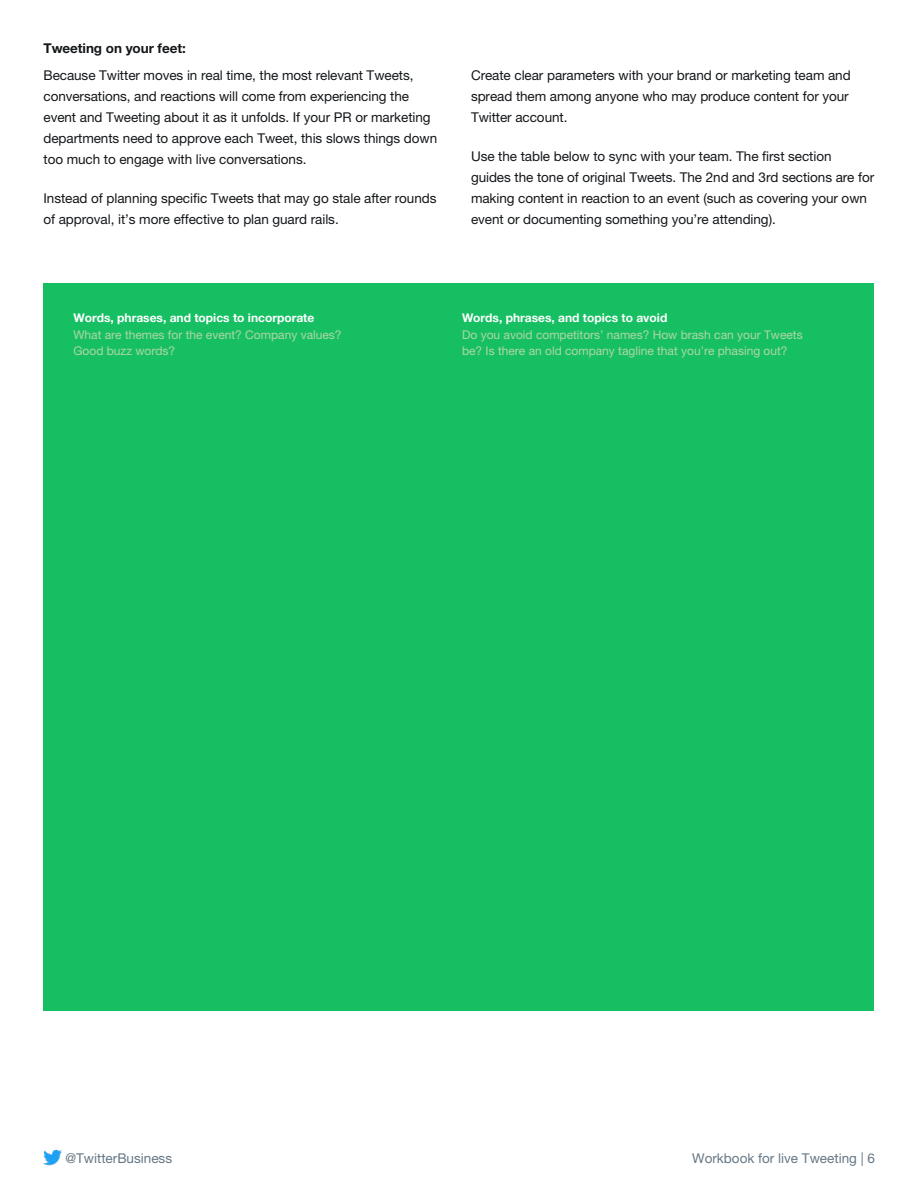
<style>
.page{position:relative;width:918px;height:1188px;background:#fff}
.page>*{position:absolute;margin:0;border:0;box-sizing:border-box;transform-origin:0 0}
.t1{font:13.5px/21px "Helvetica Neue LT Pro";letter-spacing:-.005em;color:#14171a}
.t2{font:13.5px "Helvetica Neue LT Pro";color:#657786}
.t3{font:700 13.5px "Helvetica Neue LT Pro";letter-spacing:-.005em;color:#14171a}
.t4{font:12px/16.5px "Helvetica Neue LT Pro";color:#aed8a4}
.t5{font:700 12px "Helvetica Neue LT Pro";color:#fff}
</style>
<div class="page">
<img style="left:43px;top:1149px;width:19px;height:17px">
<div style="left:44px;top:284px;width:830px;height:727px;background:#17bf63"></div>
<p class="t3" style="left:43px;top:40px;width:144px">Tweeting on your feet:</p>
<p class="t1" style="left:43px;top:65px;width:395px">Because Twitter moves in real time, the most relevant Tweets, conversations, and reactions will come from experiencing the event and Tweeting about it as it unfolds. If your PR or marketing departments need to approve each Tweet, this slows things down too much to engage with live conversations.</p>
<p class="t1" style="left:43px;top:188px;width:394px">Instead of planning specific Tweets that may go stale after rounds of approval, it’s more effective to plan guard rails.</p>
<p class="t1" style="left:471px;top:65px;width:381px">Create clear parameters with your brand or marketing team and spread them among anyone who may produce content for your<br>Twitter account.</p>
<p class="t1" style="left:471px;top:146px;width:405px">Use the table below to sync with your team. The first section guides the tone of original Tweets. The 2nd and 3rd sections are for making content in reaction to an event (such as covering your own event or documenting something you’re attending).</p>
<p class="t5" style="left:74px;top:310px;width:242px">Words, phrases, and topics to incorporate</p>
<p class="t4" style="left:74px;top:326px;width:270px">What are themes for the event? Company values?<br>Good buzz words?</p>
<p class="t5" style="left:462px;top:310px;width:207px">Words, phrases, and topics to avoid</p>
<p class="t4" style="left:462px;top:326px;width:342px">Do you avoid competitors’ names? How brash can your Tweets be? Is there an old company tagline that you’re phasing out?</p>
<p class="t2" style="left:65px;top:1150px;width:108px">@TwitterBusiness</p>
<p class="t2" style="left:692px;top:1150px;width:184px">Workbook for live Tweeting | 6</p>
</div>
